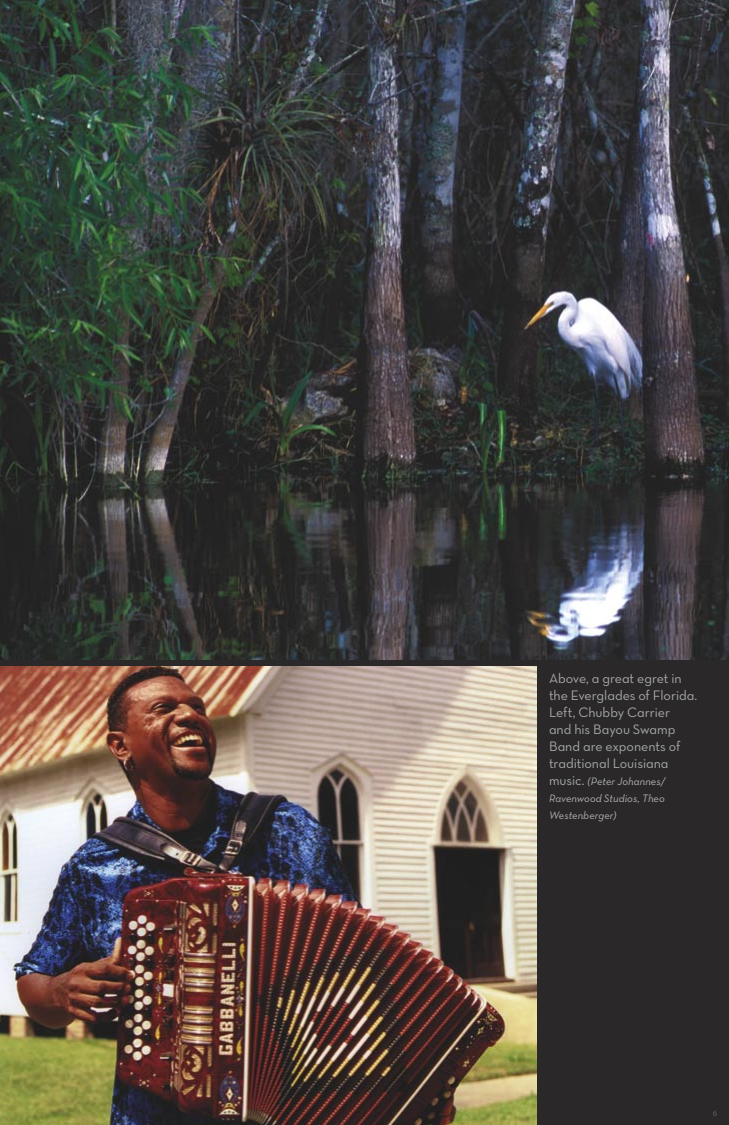
<style>
.page{position:relative;width:729px;height:1125px;background:#fff}
.page>*{position:absolute;margin:0;border:0;box-sizing:border-box;transform-origin:0 0}
.captext_left{font:14px/17px "Neutra Text TF Book Alt";letter-spacing:-.005em;color:#a5a7aa}
.captext_left-2{font:italic 11px/17px "Neutra Text TF";letter-spacing:.005em;color:#b0b2b4;text-align:justify}
.t1{font:300 8px "Myriad Pro";color:#848689}
.s1{font-family:"Neutra Text TF Book Alt";font-style:normal;font-size:14px;color:#a5a7aa}
</style>
<div class="page">
<div style="left:0;top:657px;width:729px;height:468px;background:#2a2828"></div>
<img style="left:0;top:0;width:729px;height:660px">
<img style="left:0;top:666px;width:537px;height:459px">
<p class="captext_left" style="left:549px;top:669px;width:150px">Above, a great egret in the Everglades of Florida.<br>Left, Chubby Carrier<br>and his Bayou Swamp<br>Band are exponents of traditional Louisiana</p>
<p class="captext_left-2" style="left:549px;top:772px;width:118px"><span class="s1">music.</span> (Peter Johannes/ Ravenwood Studios, Theo Westenberger)</p>
<p class="t1" style="left:713px;top:1109px;width:5px">6</p>
</div>
